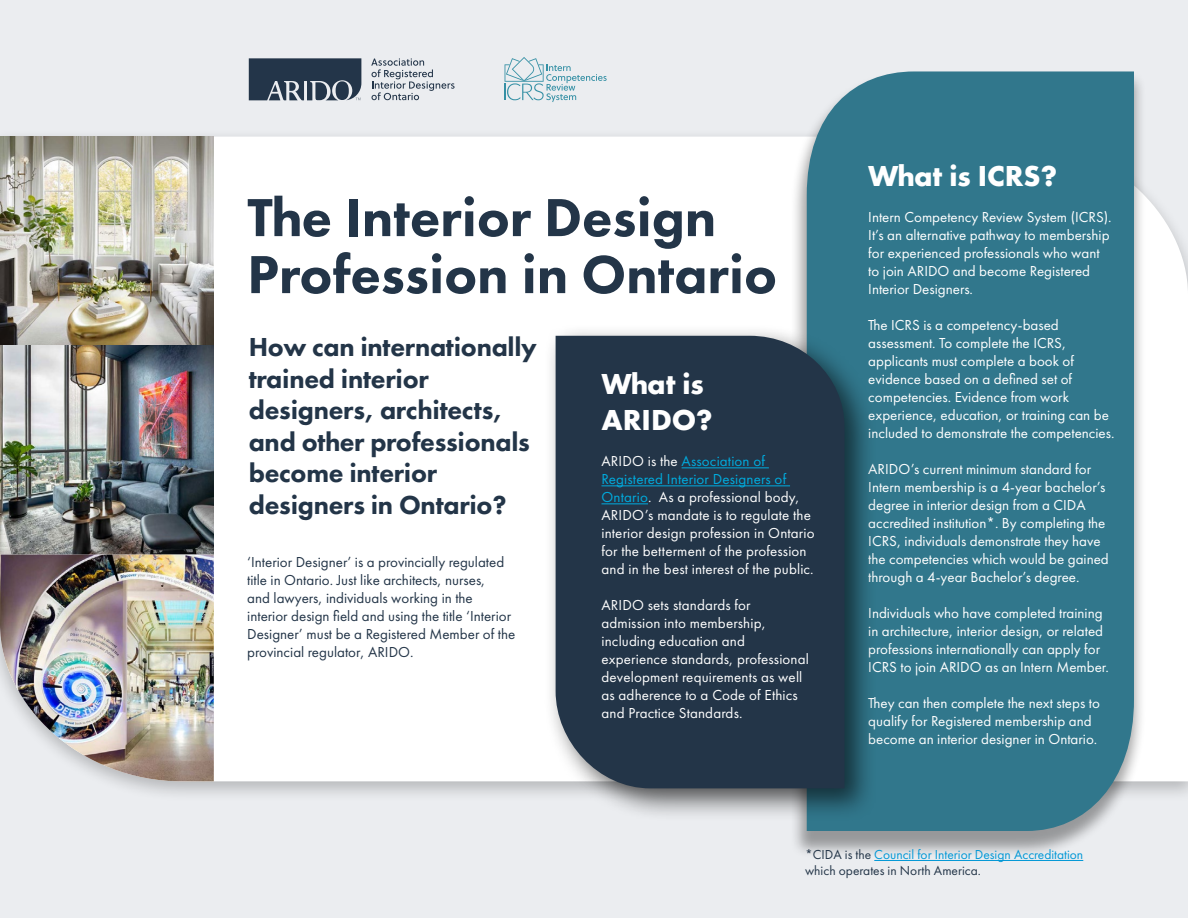
<style>
.page{position:relative;width:1188px;height:918px;background:#ebedf0}
.page>*{position:absolute;margin:0;border:0;box-sizing:border-box;transform-origin:0 0}
.t1{font:800 55.5px "Futura PT";color:#233548}
.t2{font:700 30px "Futura PT";color:#fff}
.t3{font:800 27px/31.5px "Futura PT";letter-spacing:-.01em;color:#233548}
.t4{font:15px/18px "Futura PT";color:#fff}
.t5{font:15px/18px "Futura PT";color:#233548}
.t6{font:13.5px/16.2px "Futura PT";color:#233548}
.s1{color:#00acdf}
.s2{color:#0097d6}
</style>
<div class="page">
<div style="left:0;top:129px;width:1188px;height:674px;background:#000;opacity:.23"></div>
<div style="left:214px;top:137px;width:974px;height:644px;background:#fff"></div>
<div style="left:790px;top:70px;width:356px;height:789px;background:#000;opacity:.36"></div>
<div style="left:807px;top:71px;width:327px;height:760px;background:#31778c"></div>
<div style="left:544px;top:324px;width:333px;height:497px;background:#000;opacity:.58"></div>
<div style="left:556px;top:336px;width:288px;height:452px;background:#233548"></div>
<hr style="left:682px;top:467px;width:87px;height:1px;background:#00acdf">
<hr style="left:602px;top:485px;width:188px;height:1px;background:#00acdf">
<hr style="left:602px;top:503px;width:46px;height:1px;background:#00acdf">
<svg style="left:371px;top:58px;width:84px;height:42px"></svg>
<svg style="left:249px;top:58px;width:112px;height:42px;background:#3e4d5f"></svg>
<svg style="left:505px;top:57px;width:102px;height:45px"></svg>
<img style="left:0;top:137px;width:214px;height:209px">
<img style="left:0;top:346px;width:214px;height:209px">
<img style="left:0;top:555px;width:214px;height:226px">
<hr style="left:874px;top:860px;width:209px;height:1px;background:#0097d6">
<p class="t1" style="left:247px;top:183px;width:471px">The Interior Design</p>
<p class="t1" style="left:247px;top:240px;width:531px">Profession in Ontario</p>
<p class="t3" style="left:249px;top:331px;width:290px">How can internationally trained interior designers, architects, and other professionals become interior designers in Ontario?</p>
<p class="t5" style="left:247px;top:553px;width:269px">‘Interior Designer’ is a provincially regulated title in Ontario. Just like architects, nurses,<br>and lawyers, individuals working in the interior design field and using the title ‘Interior Designer’ must be a Registered Member of the provincial regulator, ARIDO.</p>
<p class="t2" style="left:602px;top:365px;width:104px">What is</p>
<p class="t2" style="left:602px;top:401px;width:113px">ARIDO?</p>
<p class="t4" style="left:602px;top:452px;width:215px">ARIDO is the <span class="s1">Association of Registered Interior Designers of Ontario</span>. As a professional body, ARIDO’s mandate is to regulate the interior design profession in Ontario for the betterment of the profession and in the best interest of the public.</p>
<p class="t4" style="left:602px;top:596px;width:209px">ARIDO sets standards for admission into membership, including education and experience standards, professional development requirements as well as adherence to a Code of Ethics and Practice Standards.</p>
<p class="t2" style="left:868px;top:157px;width:190px">What is ICRS?</p>
<p class="t4" style="left:868px;top:208px;width:245px">Intern Competency Review System (ICRS).<br>It’s an alternative pathway to membership for experienced professionals who want to join ARIDO and become Registered Interior Designers.</p>
<p class="t4" style="left:868px;top:316px;width:248px">The ICRS is a competency-based assessment. To complete the ICRS, applicants must complete a book of evidence based on a defined set of competencies. Evidence from work experience, education, or training can be included to demonstrate the competencies.</p>
<p class="t4" style="left:868px;top:460px;width:242px">ARIDO’s current minimum standard for Intern membership is a 4-year bachelor’s degree in interior design from a CIDA accredited institution*. By completing the ICRS, individuals demonstrate they have the competencies which would be gained through a 4-year Bachelor’s degree.</p>
<p class="t4" style="left:868px;top:604px;width:242px">Individuals who have completed training in architecture, interior design, or related professions internationally can apply for ICRS to join ARIDO as an Intern Member.</p>
<p class="t4" style="left:868px;top:694px;width:233px">They can then complete the next steps to qualify for Registered membership and become an interior designer in Ontario.</p>
<p class="t6" style="left:805px;top:846px;width:280px">*CIDA is the <span class="s2">Council for Interior Design Accreditation </span>which operates in North America.</p>
</div>
